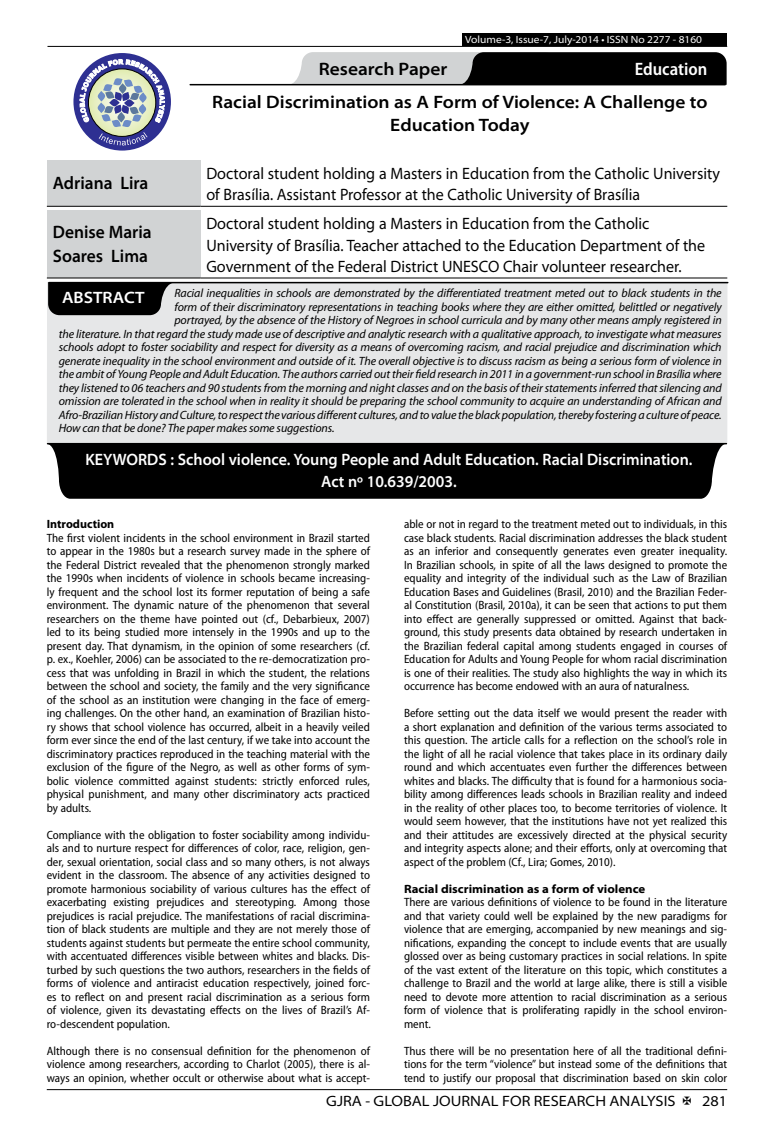
<style>
.page{position:relative;width:774px;height:1136px;background:#fff}
.page>*{position:absolute;margin:0;border:0;box-sizing:border-box;transform-origin:0 0}
.t1{font:600 semi-expanded 18px/23.4px "Myriad Pro";color:#000;text-align:center}
.t2{font:600 semi-expanded 18px/23.4px "Myriad Pro";color:#000;scale:.9 1}
.t3{font:600 semi-condensed 18px "Myriad Pro";color:#fff}
.t4{font:semi-expanded 16.5px/21.5px "Myriad Pro";color:#000;scale:.89 1}
.t5{font:600 semi-expanded 16.5px/21.5px "Myriad Pro";color:#fff;text-align:center;scale:.9 1}
.t6{font:600 semi-expanded 16.5px "Myriad Pro";color:#fff}
.t7{font:semi-expanded 15px "Myriad Pro";color:#000}
.t8{font:semi-condensed 12px/13.5px "Myriad Pro";color:#000;text-align:justify}
.t9{font:italic 12px "Myriad Pro";letter-spacing:-.01em;color:#000}
.t10{font:700 semi-expanded 12px "Myriad Pro";color:#000}
.t11{font:700 12px "Myriad Pro";color:#000}
.t12{font:semi-expanded 10.5px "Myriad Pro";color:#fff}
</style>
<div class="page">
<hr style="left:47px;top:1089px;width:680px;height:1px;background:#000">
<div style="left:462px;top:33px;width:265px;height:13px;background:#000"></div>
<hr style="left:47px;top:46px;width:680px;height:1px;background:#000">
<svg style="left:288px;top:52px;width:439px;height:33px;background:#5a5a5b"></svg>
<hr style="left:190px;top:84px;width:535px;height:1px;background:#000">
<div style="left:73px;top:53px;width:98px;height:97px;background:#2e3092;border-radius:50%"></div>
<svg style="left:80px;top:59px;width:85px;height:86px"></svg>
<div style="left:47px;top:160px;width:153px;height:46px;background:#d1d3d4"></div>
<hr style="left:47px;top:206px;width:153px;height:1px;background:#000">
<hr style="left:200px;top:206px;width:527px;height:1px;background:#000">
<div style="left:47px;top:211px;width:153px;height:67px;background:#d1d3d4"></div>
<hr style="left:47px;top:277px;width:153px;height:1px;background:#000">
<hr style="left:200px;top:277px;width:527px;height:1px;background:#000">
<div style="left:47px;top:282px;width:680px;height:161px;background:#e6e7e8"></div>
<hr style="left:49px;top:282px;width:679px;height:1px;background:#000">
<svg style="left:48px;top:282px;width:126px;height:33px;background:#161616"></svg>
<svg style="left:47px;top:443px;width:679px;height:55px;background:#141414"></svg>
<div style="left:76px;top:453px;width:626px;height:34px;background:#000"></div>
<p class="t12" style="left:465px;top:34px;width:238px">Volume-3, Issue-7, July-2014 • ISSN No 2277 - 8160</p>
<h1 class="t1" style="left:319px;top:58px;width:130px">Research Paper</h1>
<h1 class="t3" style="left:635px;top:59px;width:74px">Education</h1>
<h1 class="t1" style="left:212px;top:91px;width:497px">Racial Discrimination as A Form of Violence: A Challenge to<br>Education Today</h1>
<h1 class="t2" style="left:53px;top:171px;width:108px">Adriana Lira</h1>
<h2 class="t4" style="left:206px;top:163px;width:578px">Doctoral student holding a Masters in Education from the Catholic University of Brasília. Assistant Professor at the Catholic University of Brasília</h2>
<h1 class="t2" style="left:53px;top:220px;width:111px">Denise Maria<br>Soares Lima</h1>
<h2 class="t4" style="left:206px;top:213px;width:562px">Doctoral student holding a Masters in Education from the Catholic<br>University of Brasília. Teacher attached to the Education Department of the<br>Government of the Federal District UNESCO Chair volunteer researcher.</h2>
<p class="t9" style="left:174px;top:287px;width:549px">Racial inequalities in schools are demonstrated by the differentiated treatment meted out to black students in the</p>
<p class="t9" style="left:174px;top:300px;width:549px">form of their discriminatory representations in teaching books where they are either omitted, belittled or negatively</p>
<p class="t9" style="left:174px;top:314px;width:549px">portrayed, by the absence of the History of Negroes in school curricula and by many other means amply registered in</p>
<p class="t9" style="left:59px;top:327px;width:664px">the literature. In that regard the study made use of descriptive and analytic research with a qualitative approach, to investigate what measures</p>
<p class="t9" style="left:59px;top:341px;width:664px">schools adopt to foster sociability and respect for diversity as a means of overcoming racism, and racial prejudice and discrimination which</p>
<p class="t9" style="left:59px;top:354px;width:664px">generate inequality in the school environment and outside of it. The overall objective is to discuss racism as being a serious form of violence in</p>
<p class="t9" style="left:59px;top:368px;width:664px">the ambit of Young People and Adult Education. The authors carried out their field research in 2011 in a government-run school in Brasília where</p>
<p class="t9" style="left:59px;top:381px;width:664px">they listened to 06 teachers and 90 students from the morning and night classes and on the basis of their statements inferred that silencing and</p>
<p class="t9" style="left:59px;top:395px;width:664px">omission are tolerated in the school when in reality it should be preparing the school community to acquire an understanding of African and</p>
<p class="t9" style="left:59px;top:408px;width:664px">Afro-Brazilian History and Culture, to respect the various different cultures, and to value the black population, thereby fostering a culture of peace.</p>
<p class="t9" style="left:59px;top:422px;width:277px">How can that be done? The paper makes some suggestions.</p>
<h2 class="t6" style="left:62px;top:288px;width:84px">ABSTRACT</h2>
<h2 class="t5" style="left:85px;top:449px;width:676px">KEYWORDS : School violence. Young People and Adult Education. Racial Discrimination.<br>Act nº 10.639/2003.</h2>
<p class="t11" style="left:47px;top:517px;width:69px">Introduction</p>
<p class="t8" style="left:47px;top:531px;width:325px">The first violent incidents in the school environment in Brazil started to appear in the 1980s but a research survey made in the sphere of the Federal District revealed that the phenomenon strongly marked the 1990s when incidents of violence in schools became increasing&shy;ly frequent and the school lost its former reputation of being a safe environment. The dynamic nature of the phenomenon that several researchers on the theme have pointed out (cf., Debarbieux, 2007) led to its being studied more intensely in the 1990s and up to the present day. That dynamism, in the opinion of some researchers (cf. p. ex., Koehler, 2006) can be associated to the re-democratization pro&shy;cess that was unfolding in Brazil in which the student, the relations between the school and society, the family and the very significance of the school as an institution were changing in the face of emerg&shy;ing challenges. On the other hand, an examination of Brazilian histo&shy;ry shows that school violence has occurred, albeit in a heavily veiled form ever since the end of the last century, if we take into account the discriminatory practices reproduced in the teaching material with the exclusion of the figure of the Negro, as well as other forms of sym&shy;bolic violence committed against students: strictly enforced rules, physical punishment, and many other discriminatory acts practiced by adults.</p>
<p class="t8" style="left:47px;top:828px;width:325px">Compliance with the obligation to foster sociability among individu&shy;als and to nurture respect for differences of color, race, religion, gen&shy;der, sexual orientation, social class and so many others, is not always evident in the classroom. The absence of any activities designed to promote harmonious sociability of various cultures has the effect of exacerbating existing prejudices and stereotyping. Among those prejudices is racial prejudice. The manifestations of racial discrimina&shy;tion of black students are multiple and they are not merely those of students against students but permeate the entire school community, with accentuated differences visible between whites and blacks. Dis&shy;turbed by such questions the two authors, researchers in the fields of forms of violence and antiracist education respectively, joined forc&shy;es to reflect on and present racial discrimination as a serious form of violence, given its devastating effects on the lives of Brazil’s Af&shy;ro-descendent population.</p>
<p class="t8" style="left:47px;top:1044px;width:325px">Although there is no consensual definition for the phenomenon of violence among researchers, according to Charlot (2005), there is al&shy;ways an opinion, whether occult or otherwise about what is accept-</p>
<p class="t8" style="left:404px;top:517px;width:325px">able or not in regard to the treatment meted out to individuals, in this case black students. Racial discrimination addresses the black student as an inferior and consequently generates even greater inequality.<br>In Brazilian schools, in spite of all the laws designed to promote the equality and integrity of the individual such as the Law of Brazilian Education Bases and Guidelines (Brasil, 2010) and the Brazilian Feder&shy;al Constitution (Brasil, 2010a), it can be seen that actions to put them into effect are generally suppressed or omitted. Against that back&shy;ground, this study presents data obtained by research undertaken in the Brazilian federal capital among students engaged in courses of Education for Adults and Young People for whom racial discrimination is one of their realities. The study also highlights the way in which its occurrence has become endowed with an aura of naturalness.</p>
<p class="t8" style="left:404px;top:706px;width:325px">Before setting out the data itself we would present the reader with a short explanation and definition of the various terms associated to this question. The article calls for a reflection on the school’s role in the light of all he racial violence that takes place in its ordinary daily round and which accentuates even further the differences between whites and blacks. The difficulty that is found for a harmonious socia&shy;bility among differences leads schools in Brazilian reality and indeed in the reality of other places too, to become territories of violence. It would seem however, that the institutions have not yet realized this and their attitudes are excessively directed at the physical security and integrity aspects alone; and their efforts, only at overcoming that aspect of the problem (Cf., Lira; Gomes, 2010).</p>
<p class="t10" style="left:404px;top:881px;width:243px">Racial discrimination as a form of violence</p>
<p class="t8" style="left:404px;top:895px;width:325px">There are various definitions of violence to be found in the literature and that variety could well be explained by the new paradigms for violence that are emerging, accompanied by new meanings and sig&shy;nifications, expanding the concept to include events that are usually glossed over as being customary practices in social relations. In spite of the vast extent of the literature on this topic, which constitutes a challenge to Brazil and the world at large alike, there is still a visible need to devote more attention to racial discrimination as a serious form of violence that is proliferating rapidly in the school environ&shy;ment.</p>
<p class="t8" style="left:404px;top:1044px;width:325px">Thus there will be no presentation here of all the traditional defini&shy;tions for the term “violence” but instead some of the definitions that tend to justify our proposal that discrimination based on skin color</p>
<p class="t7" style="left:326px;top:1092px;width:351px">GJRA - GLOBAL JOURNAL FOR RESEARCH ANALYSIS</p>
<p class="t7" style="left:702px;top:1092px;width:27px">281</p>
</div>
